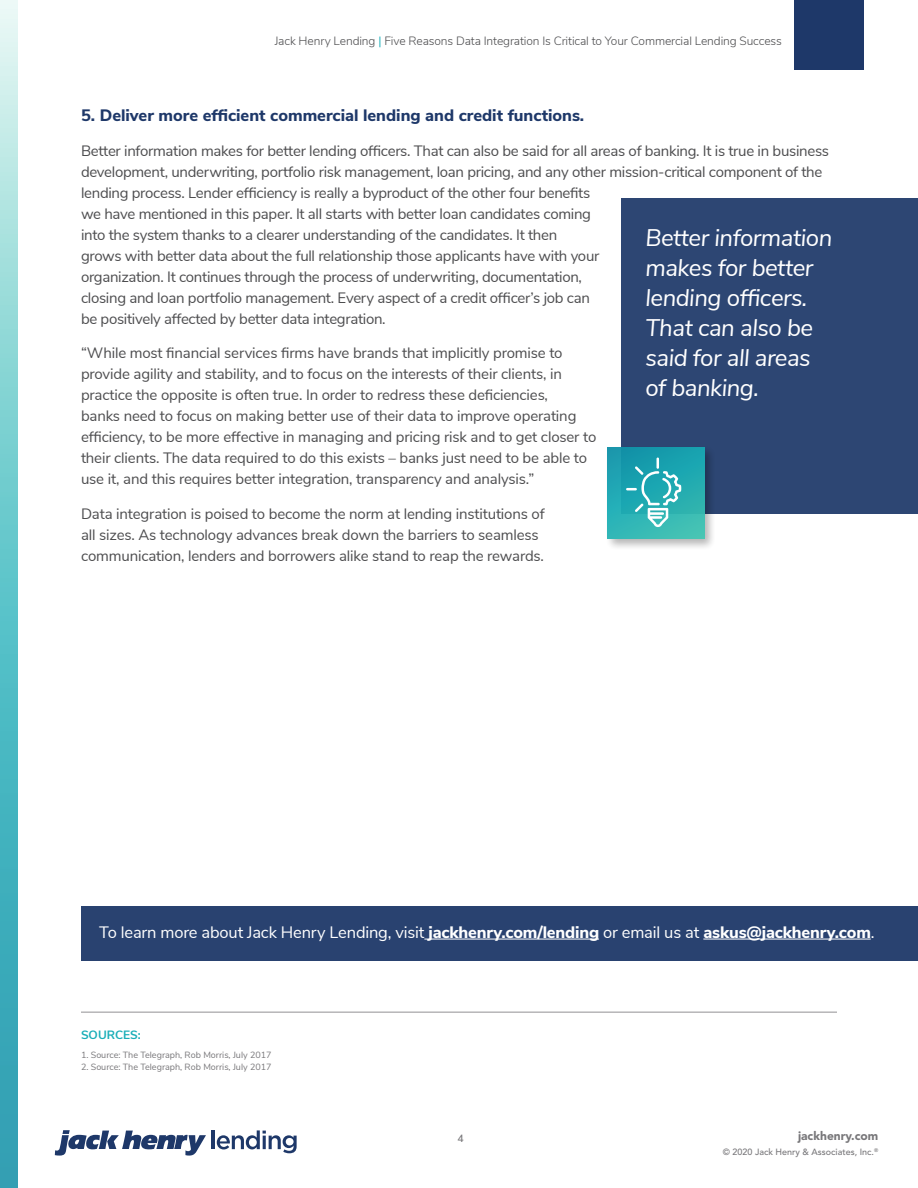
<style>
.page{position:relative;width:918px;height:1188px;background:#fff}
.page>*{position:absolute;margin:0;border:0;box-sizing:border-box;transform-origin:0 0}
.t1{font:italic 24px/30px "Nunito Sans";letter-spacing:-.02em;color:#fff}
.t2{font:16.5px "Nunito Sans";letter-spacing:-.01em;color:#fff}
.t3{font:800 16.5px "Nunito Sans";color:#1e3869}
.t4{font:15px/21px "Nunito Sans";letter-spacing:-.02em;color:#4d4d4f}
.t5{font:300 12px "Nunito Sans";letter-spacing:-.01em;color:#4d4d4f}
.t6{font:900 12px "Avenir LT Std";color:#78777a}
.t7{font:700 12px "Nunito Sans";color:#1aaeb8}
.t8{font:600 10.5px "Nunito Sans";color:#78777a}
.t9{font:9px "Nunito Sans";color:#78777a}
.t10{font:500 9px "Avenir LT Std";color:#78777a}
.s1{font-weight:400;color:#1aaeb8}
.s2{font-weight:800}
</style>
<div class="page">
<div style="left:794px;top:0;width:69px;height:69px;background:#1e3869"></div>
<svg style="left:0;top:0;width:17px;height:1188px"></svg>
<svg style="left:55px;top:1130px;width:151px;height:26px"></svg>
<hr style="left:212px;top:1130px;width:3px;height:19px;background:#1e3869">
<svg style="left:217px;top:1130px;width:80px;height:23px"></svg>
<hr style="left:81px;top:1012px;width:756px;height:1px;background:#78777a">
<div style="left:81px;top:906px;width:837px;height:55px;background:#294270"></div>
<div style="left:621px;top:198px;width:297px;height:316px;background:#2d4673"></div>
<div style="left:605px;top:445px;width:112px;height:106px;background:#000;opacity:.31"></div>
<svg style="left:608px;top:447px;width:96px;height:91px"></svg>
<hr style="left:424px;top:939px;width:175px;height:1px;background:#fff">
<hr style="left:703px;top:939px;width:168px;height:1px;background:#fff">
<svg style="left:626px;top:458px;width:55px;height:69px"></svg>
<p class="t5" style="left:275px;top:32px;width:509px">Jack Henry Lending <span class="s1">|</span> Five Reasons Data Integration Is Critical to Your Commercial Lending Success</p>
<p class="t3" style="left:81px;top:104px;width:505px">5. Deliver more efficient commercial lending and credit functions.</p>
<p class="t4" style="left:81px;top:139px;width:750px">Better information makes for better lending officers. That can also be said for all areas of banking. It is true in business development, underwriting, portfolio risk management, loan pricing, and any other mission-critical component of the lending process. Lender efficiency is really a byproduct of the other four benefits<br>we have mentioned in this paper. It all starts with better loan candidates coming<br>into the system thanks to a clearer understanding of the candidates. It then<br>grows with better data about the full relationship those applicants have with your<br>organization. It continues through the process of underwriting, documentation,<br>closing and loan portfolio management. Every aspect of a credit officer’s job can<br>be positively affected by better data integration.</p>
<p class="t4" style="left:81px;top:342px;width:517px">“While most financial services firms have brands that implicitly promise to provide agility and stability, and to focus on the interests of their clients, in practice the opposite is often true. In order to redress these deficiencies,<br>banks need to focus on making better use of their data to improve operating efficiency, to be more effective in managing and pricing risk and to get closer to their clients. The data required to do this exists – banks just need to be able to use it, and this requires better integration, transparency and analysis.”</p>
<p class="t4" style="left:81px;top:502px;width:465px">Data integration is poised to become the norm at lending institutions of all sizes. As technology advances break down the barriers to seamless communication, lenders and borrowers alike stand to reap the rewards.</p>
<h1 class="t1" style="left:645px;top:222px;width:188px">Better information makes for better lending officers.<br>That can also be said for all areas of banking.</h1>
<p class="t2" style="left:99px;top:920px;width:777px">To learn more about Jack Henry Lending, visit <span class="s2">jackhenry.com/lending</span> or email us at <span class="s2">askus@jackhenry.com</span>.</p>
<p class="t7" style="left:81px;top:1026px;width:61px">SOURCES:</p>
<p class="t9" style="left:81px;top:1048px;width:192px">1. Source: The Telegraph, Rob Morris, July 2017</p>
<p class="t9" style="left:81px;top:1060px;width:192px">2. Source: The Telegraph, Rob Morris, July 2017</p>
<p class="t8" style="left:457px;top:1130px;width:8px">4</p>
<p class="t6" style="left:798px;top:1128px;width:82px">jackhenry.com</p>
<p class="t10" style="left:723px;top:1146px;width:157px">© 2020 Jack Henry &amp; Associates, Inc.<sup>®</sup></p>
</div>
